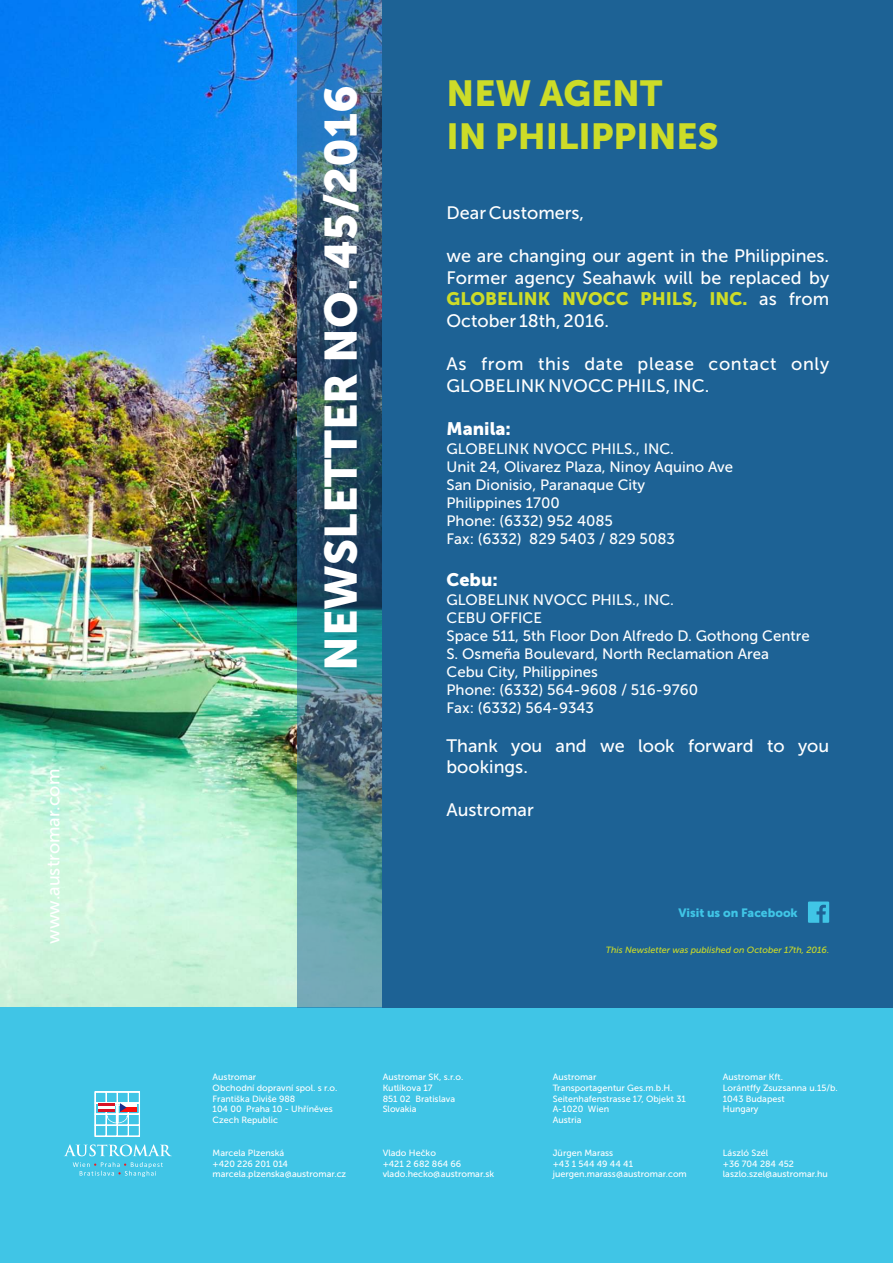
<style>
.page{position:relative;width:893px;height:1263px;background:#fff}
.page>*{position:absolute;margin:0;border:0;box-sizing:border-box;transform-origin:0 0}
.t1{font:700 45px "Museo Sans";color:#fff}
.t2{font:700 36px/43.2px "Museo Sans";color:#cddc28}
.t3{font:18px/21.6px "Museo Sans 500";color:#fff}
.t4{font:18px/21.6px "Museo Sans 500";letter-spacing:.035em;color:#fff}
.t5{font:18px "Museo Sans 900";color:#cddc28}
.t6{font:18px "Museo Sans 900";color:#fff}
.t7{font:15px/18px "Museo Sans 500";color:#fff}
.t8{font:12px "Museo Sans 900";color:#40c5e6}
.t9{font:9px/10.8px "Museo Sans 500";color:#fff}
.t10{font:italic 9px "Museo Sans 500";color:#cddc28}
</style>
<div class="page">
<img style="left:0;top:0;width:298px;height:1008px">
<div style="left:0;top:1008px;width:893px;height:255px;background:#40c5e6"></div>
<div style="left:383px;top:0;width:510px;height:1008px;background:#1d6295"></div>
<div style="left:298px;top:0;width:85px;height:1008px;background:#1d6295;opacity:.5"></div>
<svg style="left:95px;top:1092px;width:45px;height:44px"></svg>
<svg style="left:64px;top:1144px;width:108px;height:12px"></svg>
<svg style="left:73px;top:1162px;width:90px;height:15px"></svg>
<svg style="left:808px;top:901px;width:21px;height:22px"></svg>
<h3 class="t3" style="left:44px;top:944px;width:177px;rotate:-90deg">www.austromar.com</h3>
<h1 class="t1" style="left:323px;top:671px;width:587px;rotate:-90deg">NEWSLETTER NO. 45/2016</h1>
<h2 class="t2" style="left:447px;top:76px;width:274px">NEW AGENT<br>IN PHILIPPINES</h2>
<h3 class="t3" style="left:447px;top:204px;width:139px">Dear Customers,</h3>
<h3 class="t3" style="left:447px;top:247px;width:384px">we are changing ou agent in the Philippines.<br>Former agency Seahawk will be replaced by</h3>
<h3 class="t3" style="left:614px;top:247px;width:8px">r</h3>
<h3 class="t5" style="left:446px;top:292px;width:302px">GLOBELINK NVOCC PHILS, INC.</h3>
<h3 class="t3" style="left:446px;top:311px;width:164px">October 18th, 2016.</h3>
<h3 class="t3" style="left:759px;top:290px;width:72px">as from</h3>
<h3 class="t4" style="left:446px;top:355px;width:384px">As from this date please contact only<br>GLOBELINK NVOCC PHILS, INC.</h3>
<h3 class="t6" style="left:446px;top:421px;width:66px">Manila:</h3>
<h3 class="t7" style="left:446px;top:441px;width:288px">GLOBELINK NVOCC PHILS., INC.<br>Unit 24, Olivarez Plaza, Ninoy Aquino Ave<br>San Dionisio, Paranaque City<br>Philippines 1700<br>Phone: (6332) 952 4085<br>Fax: (6332) 829 5403 / 829 5083</h3>
<h3 class="t6" style="left:446px;top:572px;width:53px">Cebu:</h3>
<h3 class="t7" style="left:446px;top:592px;width:365px">GLOBELINK NVOCC PHILS., INC.<br>CEBU OFFICE<br>Space 511, 5th Floor Don Alfredo D. Gothong Centre<br>S. Osmeña Boulevard, North Reclamation Area<br>Cebu City, Philippines<br>Phone: (6332) 564-9608 / 516-9760<br>Fax: (6332) 564-9343</h3>
<h3 class="t3" style="left:446px;top:736px;width:384px">Thank you and we look forward to you bookings.</h3>
<h3 class="t3" style="left:446px;top:801px;width:89px">Austromar</h3>
<h3 class="t8" style="left:678px;top:908px;width:121px">Visit us on Facebook</h3>
<p class="t10" style="left:606px;top:946px;width:225px">This Newsletter was published on October 17th, 2016.</p>
<p class="t9" style="left:213px;top:1072px;width:126px">Austromar<br>Obchodní dopravní spol. s r.o.<br>Františka Diviše 988<br>104 00 Praha 10 - Uhříněves<br>Czech Republic</p>
<p class="t9" style="left:213px;top:1148px;width:135px">Marcela Plzenská<br>+420 226 201 014 marcela.plzenska@austromar.cz</p>
<p class="t9" style="left:383px;top:1072px;width:82px">Austromar SK, s.r.o.<br>Kutlíkova 17<br>851 02 Bratislava<br>Slovakia</p>
<p class="t9" style="left:383px;top:1148px;width:113px">Vlado Hečko<br>+421 2 682 864 66 vlado.hecko@austromar.sk</p>
<p class="t9" style="left:553px;top:1072px;width:135px">Austromar<br>Transportagentur Ges.m.b.H.<br>Seitenhafenstrasse 17, Objekt 31<br>A-1020 Wien<br>Austria</p>
<p class="t9" style="left:553px;top:1148px;width:136px">Jürgen Marass<br>+43 1 544 49 44 41 juergen.marass@austromar.com</p>
<p class="t9" style="left:723px;top:1072px;width:116px">Austromar Kft.<br>Lorántffy Zsuzsanna u.15/b.<br>1043 Budapest<br>Hungary</p>
<p class="t9" style="left:723px;top:1148px;width:107px">László Szél<br>+36 704 284 452 laszlo.szel@austromar.hu</p>
</div>
